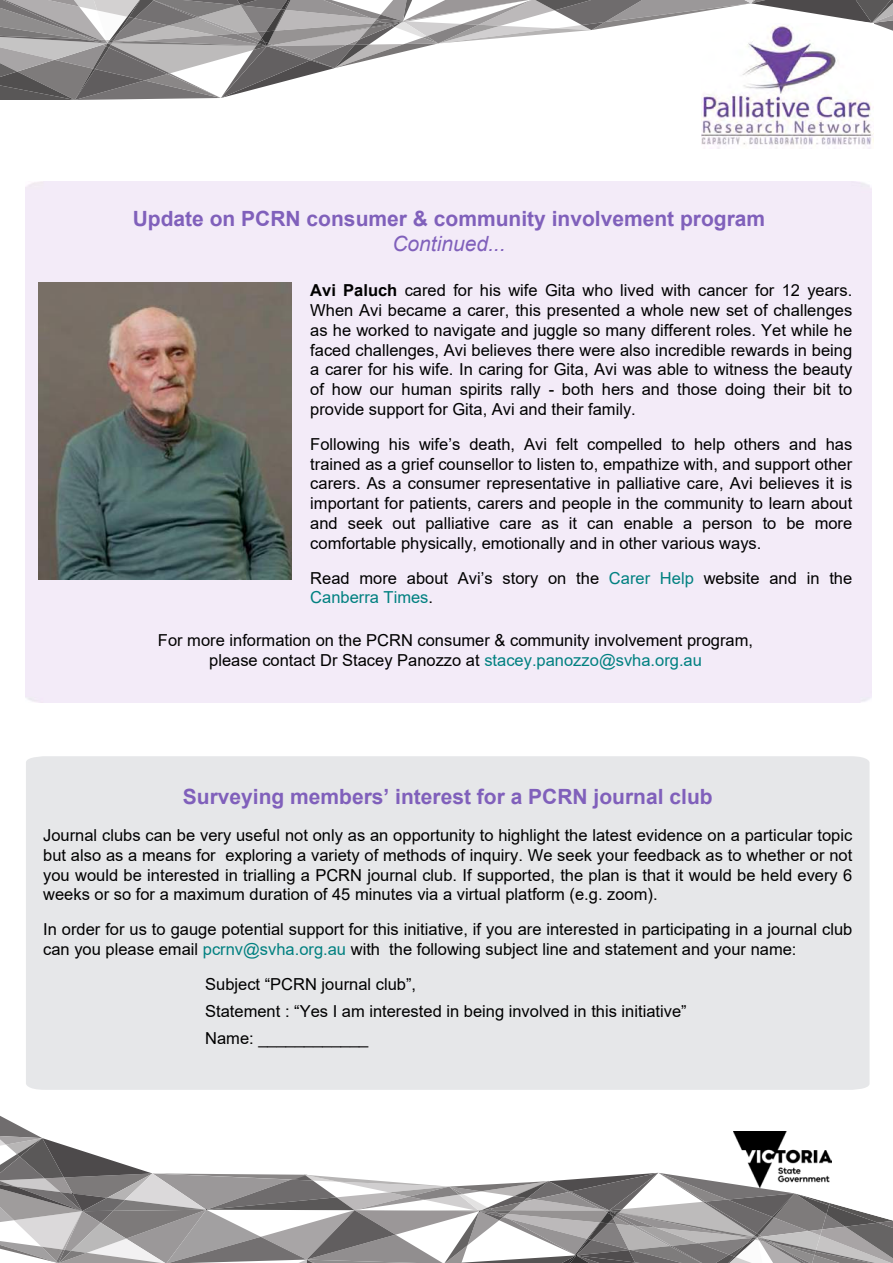
<style>
.page{position:relative;width:893px;height:1263px;background:#fff}
.page>*{position:absolute;margin:0;border:0;box-sizing:border-box;transform-origin:0 0}
.t1{font:700 21px "Arial";color:#8060bb}
.t2{font:italic 21px "Arial";color:#8060bb}
.t3{font:16.5px/19.8px "Arial";color:#000;text-align:justify}
.s1{font-weight:700}
.s2{color:#008080}
</style>
<div class="page">
<svg style="left:0;top:0;width:893px;height:100px"></svg>
<img style="left:701px;top:24px;width:172px;height:125px">
<svg style="left:0;top:986px;width:893px;height:277px"></svg>
<div style="left:25px;top:181px;width:847px;height:522px;background:#f3ebf8"></div>
<img style="left:39px;top:283px;width:253px;height:296px">
<div style="left:26px;top:756px;width:843px;height:334px;background:#e6e7e9"></div>
<p class="t1" style="left:133px;top:204px;width:634px">Update on PCRN consumer &amp; community involvement program</p>
<p class="t2" style="left:392px;top:230px;width:115px">Continued...</p>
<p class="t3" style="left:310px;top:280px;width:543px"><span class="s1">Avi Paluch</span> cared for his wife Gita who lived with cancer for 12 years.<br>When Avi became a carer, this presented a whole new set of challenges as he worked to navigate and juggle so many different roles. Yet while he faced challenges, Avi believes there were also incredible rewards in being a carer for his wife. In caring for Gita, Avi was able to witness the beauty of how our human spirits rally - both hers and those doing their bit to provide support for Gita, Avi and their family.</p>
<p class="t3" style="left:310px;top:434px;width:543px">Following his wife’s death, Avi felt compelled to help others and has trained as a grief counsellor to listen to, empathize with, and support other carers. As a consumer representative in palliative care, Avi believes it is important for patients, carers and people in the community to learn about and seek out palliative care as it can enable a person to be more comfortable physically, emotionally and in other various ways.</p>
<p class="t3" style="left:310px;top:568px;width:543px">Read more about Avi’s story on the <span class="s2">Carer Help</span> website and in the<br><span class="s2">Canberra Times</span>.</p>
<p class="t3" style="left:158px;top:630px;width:597px;text-align:center">For more information on the PCRN consumer &amp; community involvement program, please contact Dr Stacey Panozzo at <span class="s2">stacey.panozzo@svha.org.au</span></p>
<p class="t1" style="left:183px;top:782px;width:531px">Surveying members’ interest for a PCRN journal club</p>
<p class="t3" style="left:43px;top:825px;width:811px">Journal clubs can be very useful not only as an opportunity to highlight the latest evidence on a particular topic but also as a means for exploring a variety of methods of inquiry. We seek your feedback as to whether or not you would be interested in trialling a PCRN journal club. If supported, the plan is that it would be held every 6 weeks or so for a maximum duration of 45 minutes via a virtual platform (e.g. zoom).</p>
<p class="t3" style="left:43px;top:919px;width:811px">In order for us to gauge potential support for this initiative, if you are interested in participating in a journal club can you please email <span class="s2">pcrnv@svha.org.au</span> with the following subject line and statement and your name:</p>
<p class="t3" style="left:205px;top:970px;width:483px;line-height:27.3px;text-align:left">Subject “PCRN journal club”,<br>Statement : “Yes I am interested in being involved in this initiative”<br>Name: ____________</p>
</div>
